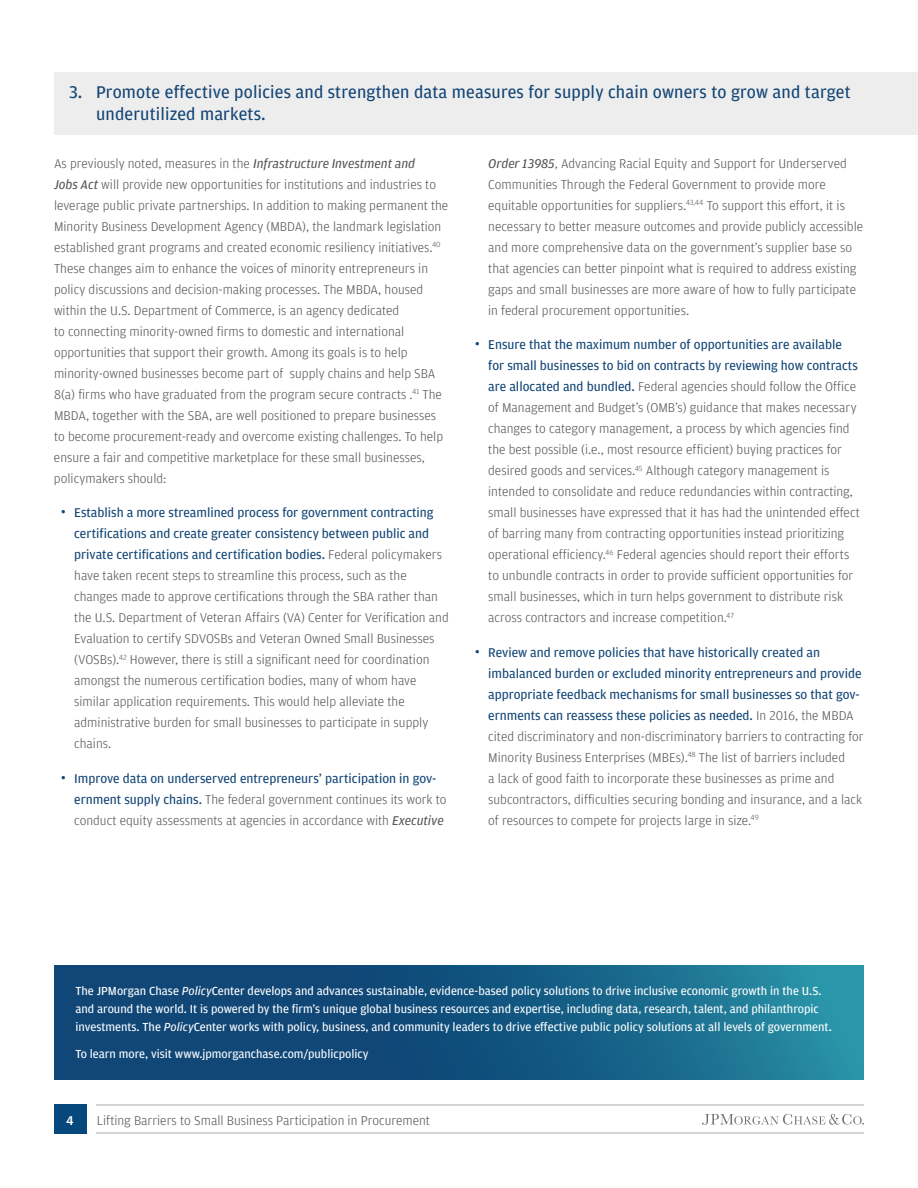
<style>
.page{position:relative;width:918px;height:1188px;background:#fff}
.page>*{position:absolute;margin:0;border:0;box-sizing:border-box;transform-origin:0 0}
.t1{font:18px/21.6px "Amplitude";letter-spacing:.01em;color:#134676}
.t2{font:300 13.5px/21px "Amplitude";color:#565656}
.t3{font:500 13.5px "Amplitude";color:#fff}
.t4{font:12.3px/18px "Amplitude";color:#fff}
.s1{font-weight:400;font-style:italic}
.s2{font-size:16.5px;color:#134676}
.s3{font-weight:400;color:#134676}
.s4{font-style:italic}
</style>
<div class="page">
<div style="left:54px;top:1105px;width:32px;height:29px;background:#06477c"></div>
<svg style="left:702px;top:1114px;width:162px;height:11px"></svg>
<hr style="left:97px;top:1105px;width:767px;height:1px;background:#d3d4d5">
<hr style="left:97px;top:1132px;width:767px;height:2px;background:#d3d4d5">
<div style="left:54px;top:72px;width:864px;height:63px;background:#eeeded"></div>
<svg style="left:54px;top:966px;width:810px;height:114px;background:#155b84"></svg>
<h1 class="t1" style="left:96px;top:82px;width:756px;text-indent:-27px">3. Promote effective policies and strengthen data measures for supply chain owners to grow and target underutilized markets.</h1>
<p class="t2" style="left:54px;top:153px;width:396px">As previously noted, measures in the <span class="s1">Infrastructure Investment and<br>Jobs Act</span> will provide new opportunities for institutions and industries to leverage public private partnerships. In addition to making permanent the Minority Business Development Agency (MBDA), the landmark legislation established grant programs and created economic resiliency initiatives.<sup>40<br></sup>These changes aim to enhance the voices of minority entrepreneurs in policy discussions and decision-making processes. The MBDA, housed within the U.S. Department of Commerce, is an agency dedicated<br>to connecting minority-owned firms to domestic and international opportunities that support their growth. Among its goals is to help minority-owned businesses become part of supply chains and help SBA 8(a) firms who have graduated from the program secure contracts .<sup>41</sup> The MBDA, together with the SBA, are well positioned to prepare businesses to become procurement-ready and overcome existing challenges. To help ensure a fair and competitive marketplace for these small businesses, policymakers should:</p>
<p class="t2" style="left:74px;top:503px;width:376px;text-indent:-13px"><span class="s2">•</span> <span class="s3">Establish a more streamlined process for government contracting certifications and create greater consistency between public and private certifications and certification bodies.</span> Federal policymakers have taken recent steps to streamline this process, such as the changes made to approve certifications through the SBA rather than the U.S. Department of Veteran Affairs (VA) Center for Verification and Evaluation to certify SDVOSBs and Veteran Owned Small Businesses (VOSBs).<sup>42</sup> However, there is still a significant need for coordination amongst the numerous certification bodies, many of whom have similar application requirements. This would help alleviate the administrative burden for small businesses to participate in supply chains.</p>
<p class="t2" style="left:74px;top:768px;width:374px;text-indent:-14px"><span class="s2">•</span> <span class="s3">Improve data on underserved entrepreneurs’ participation in gov&shy;ernment supply chains.</span> The federal government continues its work to conduct equity assessments at agencies in accordance with <span class="s1">Executive</span></p>
<p class="t2" style="left:488px;top:153px;width:377px"><span class="s1">Order 13985</span>, Advancing Racial Equity and Support for Underserved Communities Through the Federal Government to provide more equitable opportunities for suppliers.<sup>43,44</sup> To support this effort, it is necessary to better measure outcomes and provide publicly accessible and more comprehensive data on the government’s supplier base so that agencies can better pinpoint what is required to address existing gaps and small businesses are more aware of how to fully participate in federal procurement opportunities.</p>
<p class="t2" style="left:488px;top:335px;width:373px;text-indent:-13px"><span class="s2">•</span> <span class="s3">Ensure that the maximum number of opportunities are available for small businesses to bid on contracts by reviewing how contracts are allocated and bundled.</span> Federal agencies should follow the Office of Management and Budget’s (OMB’s) guidance that makes necessary changes to category management, a process by which agencies find the best possible (i.e., most resource efficient) buying practices for desired goods and services.<sup>45</sup> Although category management is intended to consolidate and reduce redundancies within contracting, small businesses have expressed that it has had the unintended effect of barring many from contracting opportunities instead prioritizing operational efficiency.<sup>46</sup> Federal agencies should report their efforts to unbundle contracts in order to provide sufficient opportunities for small businesses, which in turn helps government to distribute risk across contractors and increase competition.<sup>47</sup></p>
<p class="t2" style="left:488px;top:642px;width:377px;text-indent:-13px"><span class="s2">•</span> <span class="s3">Review and remove policies that have historically created an imbalanced burden or excluded minority entrepreneurs and provide appropriate feedback mechanisms for small businesses so that gov&shy;ernments can reassess these policies as needed.</span> In 2016, the MBDA cited discriminatory and non-discriminatory barriers to contracting for Minority Business Enterprises (MBEs).<sup>48</sup> The list of barriers included<br>a lack of good faith to incorporate these businesses as prime and subcontractors, difficulties securing bonding and insurance, and a lack of resources to compete for projects large in size.<sup>49</sup></p>
<p class="t4" style="left:75px;top:982px;width:758px">The JPMorgan Chase <span class="s4">Policy</span>Center develops and advances sustainable, evidence-based policy solutions to drive inclusive economic growth in the U.S. and around the world. It is powered by the firm’s unique global business resources and expertise, including data, research, talent, and philanthropic investments. The <span class="s4">Policy</span>Center works with policy, business, and community leaders to drive effective public policy solutions at all levels of government.</p>
<p class="t4" style="left:75px;top:1045px;width:295px">To learn more, visit www.jpmorganchase.com/publicpolicy</p>
<p class="t3" style="left:66px;top:1113px;width:9px">4</p>
<p class="t2" style="left:97px;top:1110px;width:335px">Lifting Barriers to Small Business Participation in Procurement</p>
</div>
